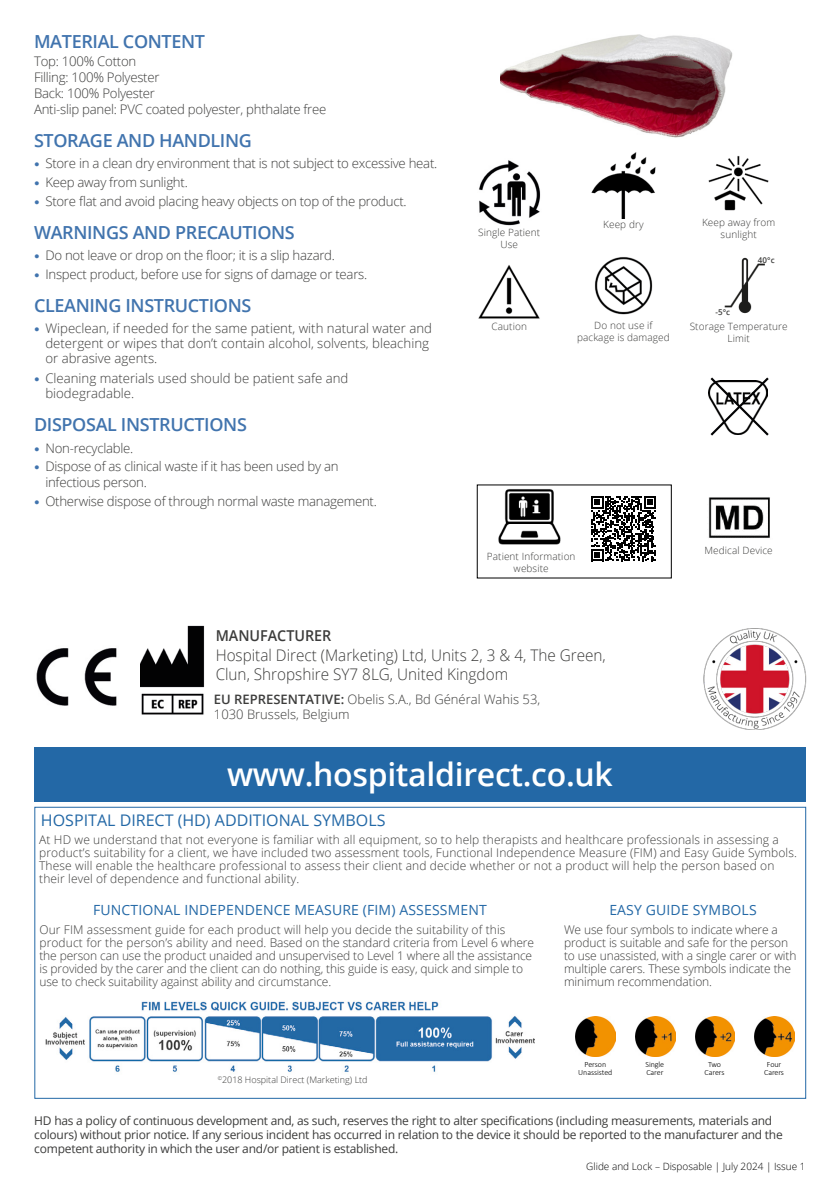
<style>
.page{position:relative;width:840px;height:1191px;background:#fff}
.page>*{position:absolute;margin:0;border:0;box-sizing:border-box;transform-origin:0 0}
.t1{font:600 32px "Open Sans";letter-spacing:-.01em;color:#fff}
.t2{font:600 18px "Open Sans";letter-spacing:-.02em;color:#4174ae}
.t3{font:300 16px/19.2px "Open Sans";color:#3c3c3b;scale:.95 1}
.t4{font:16px "Open Sans";color:#2368a6}
.t5{font:600 15px "Open Sans";color:#3c3c3b;scale:.95 1}
.t6{font:14px "Open Sans";letter-spacing:.01em;color:#2368a6}
.t7{font:300 13.2px/15.8px "Open Sans";letter-spacing:-.02em;color:#3c3c3b}
.t8{font:300 13.2px/15px "Open Sans";color:#3c3c3b}
.t9{font:300 13px/15.6px "Open Sans";color:#3c3c3b}
.t10{font:300 12px/13px "Open Sans";letter-spacing:-.01em;color:#3c3c3b}
.t11{font:300 12px/13px "Open Sans";letter-spacing:.01em;color:#3c3c3b}
.t12{font:12px/14px "Open Sans";letter-spacing:-.02em;color:#3c3c3b}
.t13{font:300 10px/12px "Open Sans";letter-spacing:.01em;color:#3c3c3b;text-align:center}
.t14{font:300 10px "Open Sans";color:#000}
.t15{font:300 9px "Open Sans";color:#3c3c3b}
.t16{font:300 8px/8px "Calibri";letter-spacing:-.01em;color:#000;text-align:center}
.t17{font:600 8px "Open Sans";color:#3c3c3b}
.s1{font-family:"Arial";font-weight:400;font-size:15.8px;color:#4174ae}
.s2{font-weight:600}
</style>
<div class="page">
<div style="left:34px;top:747px;width:771px;height:54px;background:#2368a6"></div>
<img style="left:46px;top:1001px;width:488px;height:71px">
<img style="left:575px;top:1016px;width:40px;height:40px">
<img style="left:635px;top:1016px;width:39px;height:40px">
<img style="left:695px;top:1016px;width:39px;height:40px">
<img style="left:754px;top:1016px;width:39px;height:40px">
<img style="left:591px;top:152px;width:65px;height:66px">
<img style="left:708px;top:155px;width:61px;height:56px">
<img style="left:478px;top:265px;width:62px;height:54px">
<img style="left:708px;top:497px;width:62px;height:41px">
<img style="left:594px;top:257px;width:59px;height:58px">
<img style="left:708px;top:386px;width:2px;height:14px">
<svg style="left:710px;top:377px;width:58px;height:58px"></svg>
<img style="left:724px;top:257px;width:41px;height:57px">
<img style="left:500px;top:34px;width:233px;height:104px">
<img style="left:498px;top:489px;width:63px;height:56px">
<svg style="left:591px;top:496px;width:64px;height:65px"></svg>
<img style="left:479px;top:160px;width:61px;height:66px">
<img style="left:140px;top:625px;width:65px;height:63px">
<img style="left:141px;top:693px;width:63px;height:22px">
<img style="left:703px;top:628px;width:103px;height:101px">
<img style="left:36px;top:648px;width:81px;height:58px">
<h2 class="t2" style="left:34px;top:29px;width:172px">MATERIAL CONTENT</h2>
<p class="t7" style="left:34px;top:53px;width:294px">Top: 100% Cotton<br>Filling: 100% Polyester<br>Back: 100% Polyester<br>Anti-slip panel: PVC coated polyester, phthalate free</p>
<h2 class="t2" style="left:34px;top:128px;width:219px">STORAGE AND HANDLING</h2>
<p class="t7" style="left:34px;top:155px;width:404px"><span class="s1">•</span> Store in a clean dry environment that is not subject to excessive heat.</p>
<p class="t7" style="left:34px;top:174px;width:155px"><span class="s1">•</span> Keep away from sunlight.</p>
<p class="t7" style="left:34px;top:193px;width:374px"><span class="s1">•</span> Store flat and avoid placing heavy objects on top of the product.</p>
<h2 class="t2" style="left:34px;top:220px;width:262px">WARNINGS AND PRECAUTIONS</h2>
<p class="t7" style="left:34px;top:247px;width:302px"><span class="s1">•</span> Do not leave or drop on the floor; it is a slip hazard.</p>
<p class="t7" style="left:34px;top:266px;width:334px"><span class="s1">•</span> Inspect product, before use for signs of damage or tears.</p>
<h2 class="t2" style="left:34px;top:293px;width:219px">CLEANING INSTRUCTIONS</h2>
<p class="t8" style="left:45px;top:320px;width:388px;text-indent:-11px"><span class="s1">•</span> Wipeclean, if needed for the same patient, with natural water and detergent or wipes that don’t contain alcohol, solvents, bleaching or abrasive agents.</p>
<p class="t8" style="left:45px;top:371px;width:304px;text-indent:-11px"><span class="s1">•</span> Cleaning materials used should be patient safe and biodegradable.</p>
<h2 class="t2" style="left:34px;top:412px;width:214px">DISPOSAL INSTRUCTIONS</h2>
<p class="t7" style="left:34px;top:440px;width:101px"><span class="s1">•</span> Non-recyclable.</p>
<p class="t7" style="left:45px;top:458px;width:294px;text-indent:-11px"><span class="s1">•</span> Dispose of as clinical waste if it has been used by an infectious person.</p>
<p class="t7" style="left:34px;top:493px;width:344px"><span class="s1">•</span> Otherwise dispose of through normal waste management.</p>
<p class="t13" style="left:478px;top:226px;width:63px">Single Patient<br>Use</p>
<p class="t13" style="left:491px;top:320px;width:37px">Caution</p>
<p class="t13" style="left:603px;top:218px;width:42px">Keep dry</p>
<p class="t13" style="left:701px;top:216px;width:75px">Keep away from sunlight</p>
<p class="t17" style="left:715px;top:306px;width:16px">-5°c</p>
<p class="t17" style="left:757px;top:254px;width:18px">40°c</p>
<p class="t13" style="left:576px;top:319px;width:94px">Do not use if package is damaged</p>
<p class="t13" style="left:689px;top:320px;width:99px">Storage Temperature<br>Limit</p>
<p class="t13" style="left:486px;top:550px;width:90px">Patient Information website</p>
<p class="t13" style="left:704px;top:544px;width:70px">Medical Device</p>
<p class="t5" style="left:215px;top:625px;width:123px">MANUFACTURER</p>
<h3 class="t3" style="left:215px;top:644px;width:412px">Hospital Direct (Marketing) Ltd, Units 2, 3 &amp; 4, The Green,<br>Clun, Shropshire SY7 8LG, United Kingdom</h3>
<p class="t9" style="left:214px;top:690px;width:327px"><span class="s2">EU REPRESENTATIVE:</span> Obelis S.A., Bd Général Wahis 53,<br>1030 Brussels, Belgium</p>
<h1 class="t1" style="left:227px;top:753px;width:387px">www.hospitaldirect.co.uk</h1>
<h3 class="t4" style="left:41px;top:809px;width:346px">HOSPITAL DIRECT (HD) ADDITIONAL SYMBOLS</h3>
<p class="t11" style="left:39px;top:832px;width:758px">At HD we understand that not everyone is familiar with all equipment, so to help therapists and healthcare professionals in assessing a product’s suitability for a client, we have included two assessment tools, Functional Independence Measure (FIM) and Easy Guide Symbols.<br>These will enable the healthcare professional to assess their client and decide whether or not a product will help the person based on their level of dependence and functional ability.</p>
<p class="t6" style="left:93px;top:900px;width:395px">FUNCTIONAL INDEPENDENCE MEASURE (FIM) ASSESSMENT</p>
<p class="t10" style="left:39px;top:922px;width:496px">Our FIM assessment guide for each product will help you decide the suitability of this product for the person’s ability and need. Based on the standard criteria from Level 6 where the person can use the product unaided and unsupervised to Level 1 where all the assistance is provided by the carer and the client can do nothing, this guide is easy, quick and simple to use to check suitability against ability and circumstance.</p>
<p class="t15" style="left:217px;top:1073px;width:151px"><sup>©</sup>2018 Hospital Direct (Marketing) Ltd</p>
<p class="t6" style="left:609px;top:900px;width:149px">EASY GUIDE SYMBOLS</p>
<p class="t10" style="left:563px;top:922px;width:234px">We use four symbols to indicate where a product is suitable and safe for the person to use unassisted, with a single carer or with multiple carers. These symbols indicate the minimum recommendation.</p>
<p class="t16" style="left:578px;top:1060px;width:36px">Person<br>Unassisted</p>
<p class="t16" style="left:645px;top:1060px;width:20px;text-align:left">Single<br>Carer</p>
<p class="t16" style="left:704px;top:1060px;width:21px">Two<br>Carers</p>
<p class="t16" style="left:763px;top:1060px;width:21px">Four<br>Carers</p>
<p class="t12" style="left:34px;top:1113px;width:749px">HD has a policy of continuous development and, as such, reserves the right to alter specifications (including measurements, materials and colours) without prior notice. If any serious incident has occurred in relation to the device it should be reported to the manufacturer and the competent authority in which the user and/or patient is established.</p>
<p class="t14" style="left:586px;top:1159px;width:221px">Glide and Lock – Disposable | July 2024 | Issue 1</p>
</div>
